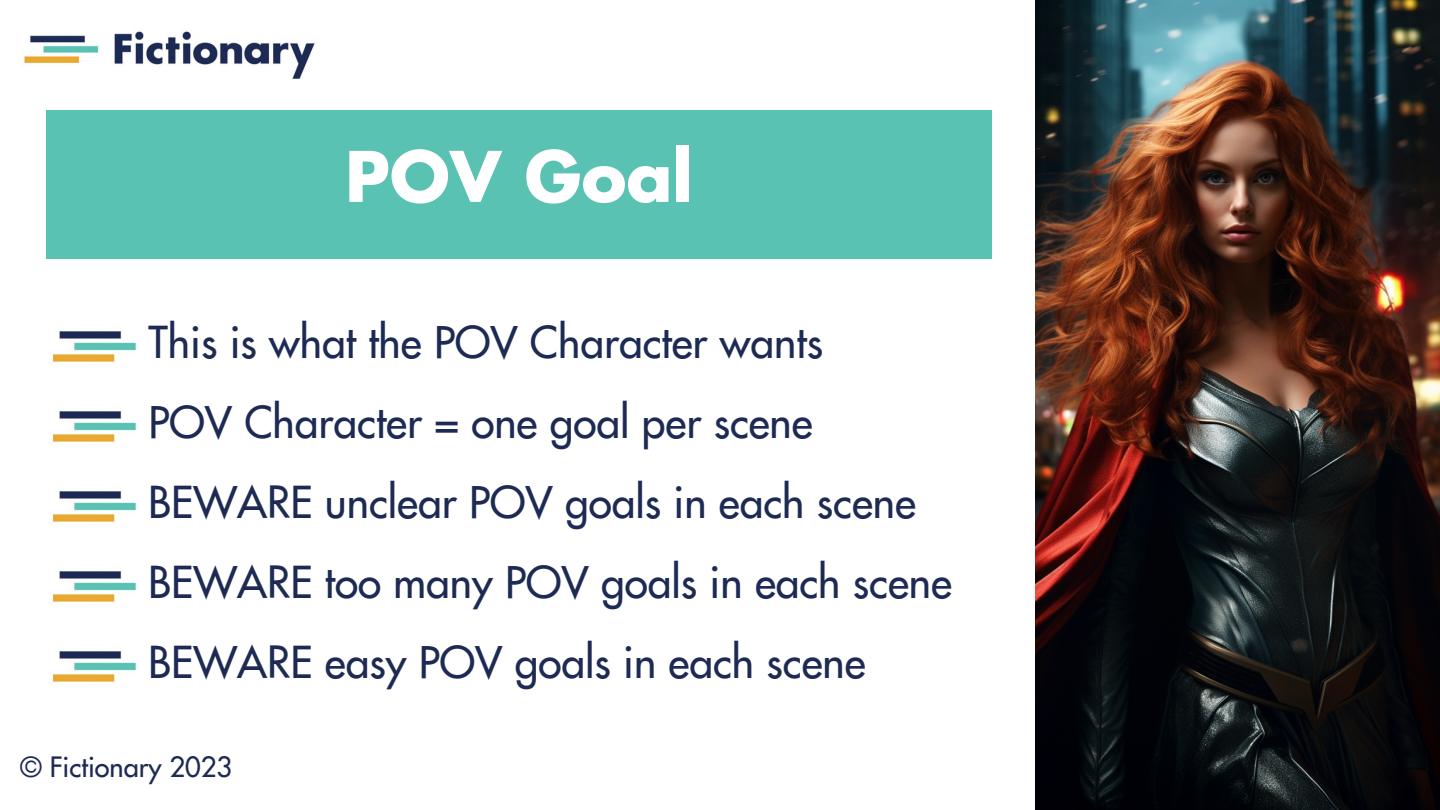
<style>
.page{position:relative;width:1440px;height:810px;background:#fff}
.page>*{position:absolute;margin:0;border:0;box-sizing:border-box;transform-origin:0 0}
.t1{font:700 67.7px "Futura Std";color:#fff}
.t2{font:500 42.6px "Futura Std";color:#1d2b54}
.t3{font:500 27.1px "Futura Std";color:#1d2b54}
</style>
<div class="page">
<img style="left:23px;top:31px;width:292px;height:48px">
<div style="left:46px;top:111px;width:946px;height:148px;background:#5ac2b3"></div>
<img style="left:52px;top:331px;width:84px;height:31px">
<img style="left:52px;top:411px;width:84px;height:31px">
<img style="left:52px;top:491px;width:84px;height:31px">
<img style="left:52px;top:571px;width:84px;height:31px">
<img style="left:52px;top:651px;width:84px;height:31px">
<img style="left:1035px;top:0;width:405px;height:810px">
<p class="t1" style="left:345px;top:150px;width:349px">POV Goal</p>
<p class="t2" style="left:148px;top:325px;width:676px">This is what the POV Character wants</p>
<p class="t2" style="left:148px;top:405px;width:666px">POV Character = one goal per scene</p>
<p class="t2" style="left:148px;top:485px;width:769px">BEWARE unclear POV goals in each scene</p>
<p class="t2" style="left:148px;top:565px;width:805px">BEWARE too many POV goals in each scene</p>
<p class="t2" style="left:148px;top:645px;width:719px">BEWARE easy POV goals in each scene</p>
<p class="t3" style="left:20px;top:756px;width:213px">© Fictionary 2023</p>
</div>
